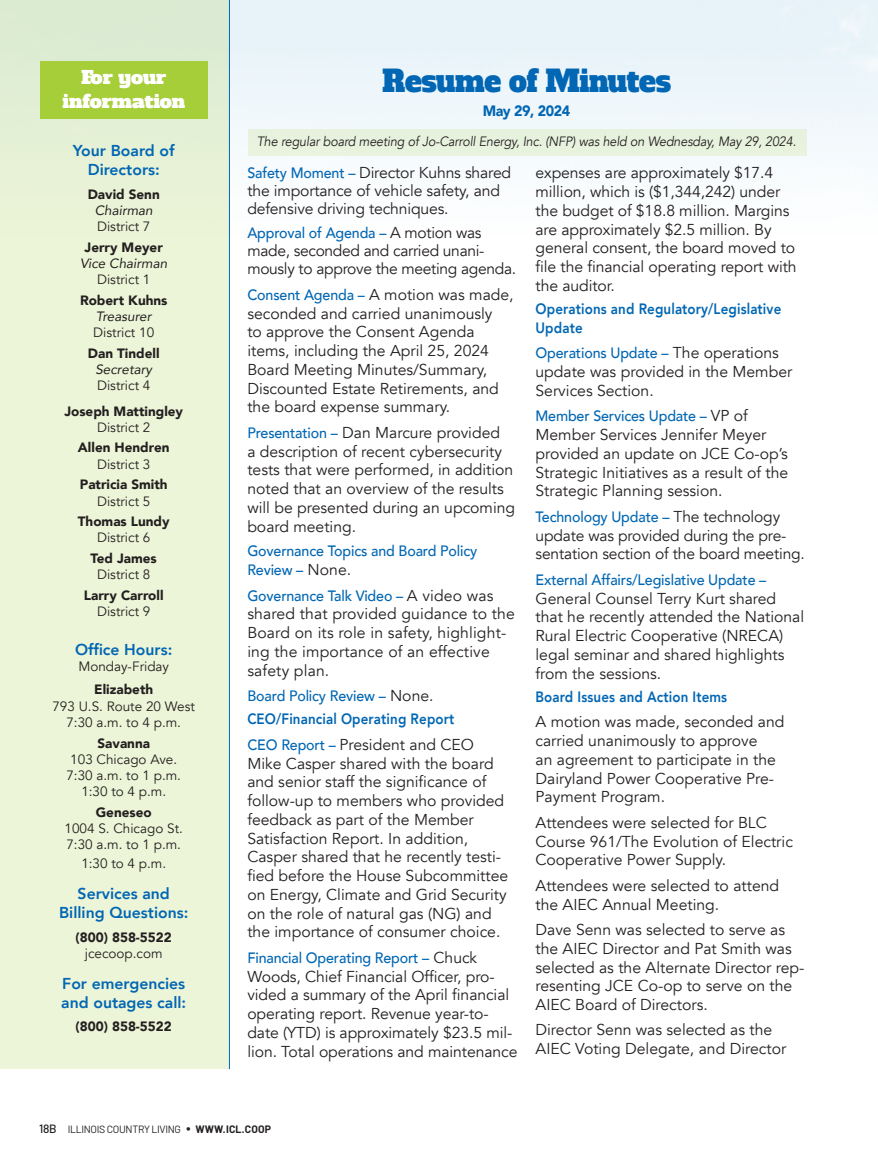
<style>
.page{position:relative;width:878px;height:1161px;background:#fff}
.page>*{position:absolute;margin:0;border:0;box-sizing:border-box;transform-origin:0 0}
.t1{font:30px "Alfa Slab One";letter-spacing:-.01em;color:#0166b3;scale:.95 1}
.t2{font:18px/24px "Alfa Slab One";color:#fff;text-align:center;scale:1.08 1}
.t3{font:15.75px/18.8px "Avenir";color:#231f20}
.t4{font:800 15.75px/18.8px "Avenir";color:#0166b3;text-align:center}
.t5{font:15.75px/18px "Avenir";letter-spacing:-.02em;color:#231f20}
.t6{font:500 15px/18.8px "Avenir";letter-spacing:-.01em;color:#0166b3;scale:.95 1}
.t7{font:800 15px/23.2px "Avenir";letter-spacing:.01em;color:#0166b3;scale:.89 1}
.t8{font:900 15px "Avenir";letter-spacing:-.03em;color:#0166b3;scale:.95 1}
.t9{font:13.5px/16.2px "Avenir";color:#231f20;text-align:center}
.t10{font:900 13.5px "Avenir";color:#231f20}
.t11{font:italic 13.5px "Avenir";letter-spacing:-.01em;color:#231f20;scale:.93 1}
.t12{font:italic 13.5px "Avenir";color:#231f20}
.t13{font:10.5px "Barlow";letter-spacing:-.03em;color:#231f20}
.s1{font-weight:500;font-size:15px;color:#0166b3}
.s2{font-weight:400;font-size:15.75px;color:#231f20}
.s3{font-weight:500}
.s4{font-weight:500;font-size:12px}
.s5{font-size:15px}
.s6{font-weight:700}
</style>
<div class="page">
<div style="left:248px;top:129px;width:558px;height:26px;background:#e7f2de"></div>
<div style="left:0;top:0;width:230px;height:1069px;background:linear-gradient(to bottom,#e5f0d5,#f0f7d9)"></div>
<div style="left:40px;top:61px;width:167px;height:58px;background:#a6ce39"></div>
<hr style="left:229px;top:0;width:1px;height:1069px;background:#0166b3">
<p class="t2" style="left:62px;top:66px;width:115px">For your information</p>
<p class="t4" style="left:73px;top:141px;width:103px">Your Board of<br>Directors:</p>
<p class="t10" style="left:88px;top:182px;width:74px">David Senn</p>
<p class="t12" style="left:95px;top:202px;width:60px">Chairman</p>
<p class="t9" style="left:97px;top:219px;width:55px">District 7</p>
<p class="t10" style="left:85px;top:236px;width:80px">Jerry Meyer</p>
<p class="t12" style="left:80px;top:255px;width:89px">Vice Chairman</p>
<p class="t9" style="left:97px;top:272px;width:55px">District 1</p>
<p class="t10" style="left:80px;top:289px;width:89px">Robert Kuhns</p>
<p class="t12" style="left:96px;top:308px;width:57px">Treasurer</p>
<p class="t9" style="left:93px;top:325px;width:62px">District 10</p>
<p class="t10" style="left:88px;top:342px;width:73px">Dan Tindell</p>
<p class="t12" style="left:95px;top:361px;width:58px">Secretary</p>
<p class="t9" style="left:97px;top:378px;width:55px">District 4</p>
<p class="t10" style="left:64px;top:399px;width:120px">Joseph Mattingley</p>
<p class="t9" style="left:97px;top:419px;width:55px">District 2</p>
<p class="t10" style="left:78px;top:436px;width:93px">Allen Hendren</p>
<p class="t9" style="left:97px;top:456px;width:55px">District 3</p>
<p class="t10" style="left:80px;top:473px;width:89px">Patricia Smith</p>
<p class="t9" style="left:97px;top:493px;width:55px">District 5</p>
<p class="t10" style="left:78px;top:510px;width:93px">Thomas Lundy</p>
<p class="t9" style="left:97px;top:530px;width:55px">District 6</p>
<p class="t10" style="left:91px;top:547px;width:68px">Ted James</p>
<p class="t9" style="left:97px;top:567px;width:55px">District 8</p>
<p class="t10" style="left:84px;top:584px;width:81px">Larry Carroll</p>
<p class="t9" style="left:97px;top:604px;width:55px">District 9</p>
<p class="t4" style="left:75px;top:640px;width:99px">Office Hours:</p>
<p class="t9" style="left:78px;top:658px;width:92px">Monday-Friday</p>
<p class="t10" style="left:94px;top:678px;width:61px">Elizabeth</p>
<p class="t9" style="left:52px;top:698px;width:144px">793 U.S. Route 20 West<br>7:30 a.m. to 4 p.m.</p>
<p class="t10" style="left:97px;top:731px;width:54px">Savanna</p>
<p class="t9" style="left:66px;top:751px;width:116px">103 Chicago Ave.<br>7:30 a.m. to 1 p.m.<br>1:30 to 4 p.m.</p>
<p class="t10" style="left:96px;top:801px;width:57px">Geneseo</p>
<p class="t9" style="left:65px;top:821px;width:120px;text-align:left">1004 S. Chicago St.<br>7:30 a.m. to 1 p.m.</p>
<p class="t9" style="left:81px;top:855px;width:86px">1:30 to 4 p.m.</p>
<p class="t4" style="left:59px;top:885px;width:131px">Services and<br>Billing Questions:</p>
<p class="t10" style="left:75px;top:926px;width:98px">(800) 858-5522</p>
<p class="t9" style="left:85px;top:946px;width:79px">jcecoop.com</p>
<p class="t4" style="left:61px;top:974px;width:126px;text-align:left">For emergencies and outages call:</p>
<p class="t10" style="left:75px;top:1014px;width:98px">(800) 858-5522</p>
<h1 class="t1" style="left:382px;top:61px;width:305px">Resume of Minutes</h1>
<p class="t8" style="left:482px;top:98px;width:94px">May 29, 2024</p>
<p class="t11" style="left:257px;top:133px;width:581px">The regular board meeting of Jo-Carroll Energy, Inc. (NFP) was held on Wednesday, May 29, 2024.</p>
<p class="t3" style="left:247px;top:163px;width:265px;line-height:18px"><span class="s1">Safety Moment –</span> Director Kuhns shared the importance of vehicle safety, and defensive driving techniques.</p>
<p class="t6" style="left:247px;top:223px;width:248px">Approval of Agenda – <span class="s2">A motion was</span></p>
<p class="t5" style="left:247px;top:242px;width:270px">made, seconded and carried unani&shy;mously to approve the meeting agenda.</p>
<p class="t3" style="left:247px;top:285px;width:268px"><span class="s1">Consent Agenda –</span> A motion was made, seconded and carried unanimously<br>to approve the Consent Agenda items, including the April 25, 2024<br>Board Meeting Minutes/Summary,<br>Discounted Estate Retirements, and the board expense summary.</p>
<p class="t3" style="left:247px;top:423px;width:269px"><span class="s1">Presentation –</span> Dan Marcure provided<br>a description of recent cybersecurity tests that were performed, in addition noted that an overview of the results will be presented during an upcoming board meeting.</p>
<p class="t6" style="left:247px;top:541px;width:243px">Governance Topics and Board Policy<br>Review – <span class="s2">None.</span></p>
<p class="t6" style="left:247px;top:585px;width:260px">Governance Talk Video – <span class="s2">A video was</span></p>
<p class="t3" style="left:247px;top:605px;width:269px">shared that provided guidance to the<br>Board on its role in safety, highlight&shy;ing the importance of an effective safety plan.</p>
<p class="t7" style="left:247px;top:684px;width:234px"><span class="s3">Board Policy Review –</span> <span class="s2">None.<br></span>CEO/Financial Operating Report</p>
<p class="t3" style="left:247px;top:735px;width:262px"><span class="s1">CEO Report –</span> President and CEO Mike Casper shared with the board and senior staff the significance of follow-up to members who provided feedback as part of the Member Satisfaction Report. In addition, Casper shared that he recently testi&shy;fied before the House Subcommittee on Energy, Climate and Grid Security on the role of natural gas (NG) and the importance of consumer choice.</p>
<p class="t6" style="left:247px;top:947px;width:243px">Financial Operating Report – <span class="s2">Chuck</span></p>
<p class="t3" style="left:247px;top:967px;width:272px">Woods, Chief Financial Officer, pro&shy;vided a summary of the April financial operating report. Revenue year-to&shy;date (YTD) is approximately $23.5 mil&shy;lion. Total operations and maintenance</p>
<p class="t3" style="left:535px;top:164px;width:262px">expenses are approximately $17.4 million, which is ($1,344,242) under the budget of $18.8 million. Margins are approximately $2.5 million. By general consent, the board moved to file the financial operating report with the auditor.</p>
<p class="t7" style="left:535px;top:300px;width:278px;line-height:18.8px">Operations and Regulatory/Legislative<br>Update</p>
<p class="t6" style="left:535px;top:343px;width:257px">Operations Update – <span class="s2">The operations</span></p>
<p class="t3" style="left:535px;top:363px;width:258px">update was provided in the Member<br>Services Section.</p>
<p class="t6" style="left:535px;top:406px;width:225px">Member Services Update – <span class="s2">VP of</span></p>
<p class="t3" style="left:535px;top:426px;width:254px">Member Services Jennifer Meyer provided an update on JCE Co-op’s Strategic Initiatives as a result of the Strategic Planning session.</p>
<p class="t6" style="left:535px;top:506px;width:259px">Technology Update – <span class="s2">The technology</span></p>
<p class="t3" style="left:535px;top:526px;width:271px">update was provided during the pre&shy;sentation section of the board meeting.</p>
<p class="t6" style="left:535px;top:569px;width:244px">External Affairs/Legislative Update –</p>
<p class="t3" style="left:535px;top:589px;width:270px">General Counsel Terry Kurt shared that he recently attended the National Rural Electric Cooperative (NRECA) legal seminar and shared highlights from the sessions.</p>
<p class="t7" style="left:535px;top:685px;width:217px">Board Issues and Action Items</p>
<p class="t3" style="left:535px;top:713px;width:250px">A motion was made, seconded and carried unanimously to approve<br>an agreement to participate in the<br>Dairyland Power Cooperative Pre-<br>Payment Program.</p>
<p class="t3" style="left:535px;top:813px;width:259px">Attendees were selected for BLC<br>Course 961/The Evolution of Electric<br>Cooperative Power Supply.</p>
<p class="t3" style="left:535px;top:876px;width:245px">Attendees were selected to attend the AIEC Annual Meeting.</p>
<p class="t3" style="left:535px;top:921px;width:270px">Dave Senn was selected to serve as the AIEC Director and Pat Smith was selected as the Alternate Director rep&shy;resenting JCE Co-op to serve on the AIEC Board of Directors.</p>
<p class="t3" style="left:535px;top:1021px;width:252px">Director Senn was selected as the<br>AIEC Voting Delegate, and Director</p>
<p class="t13" style="left:39px;top:1122px;width:233px"><span class="s4">18B</span> ILLINOIS COUNTRY LIVING <span class="s5">•</span> <span class="s6">WWW.ICL.COOP</span></p>
</div>
